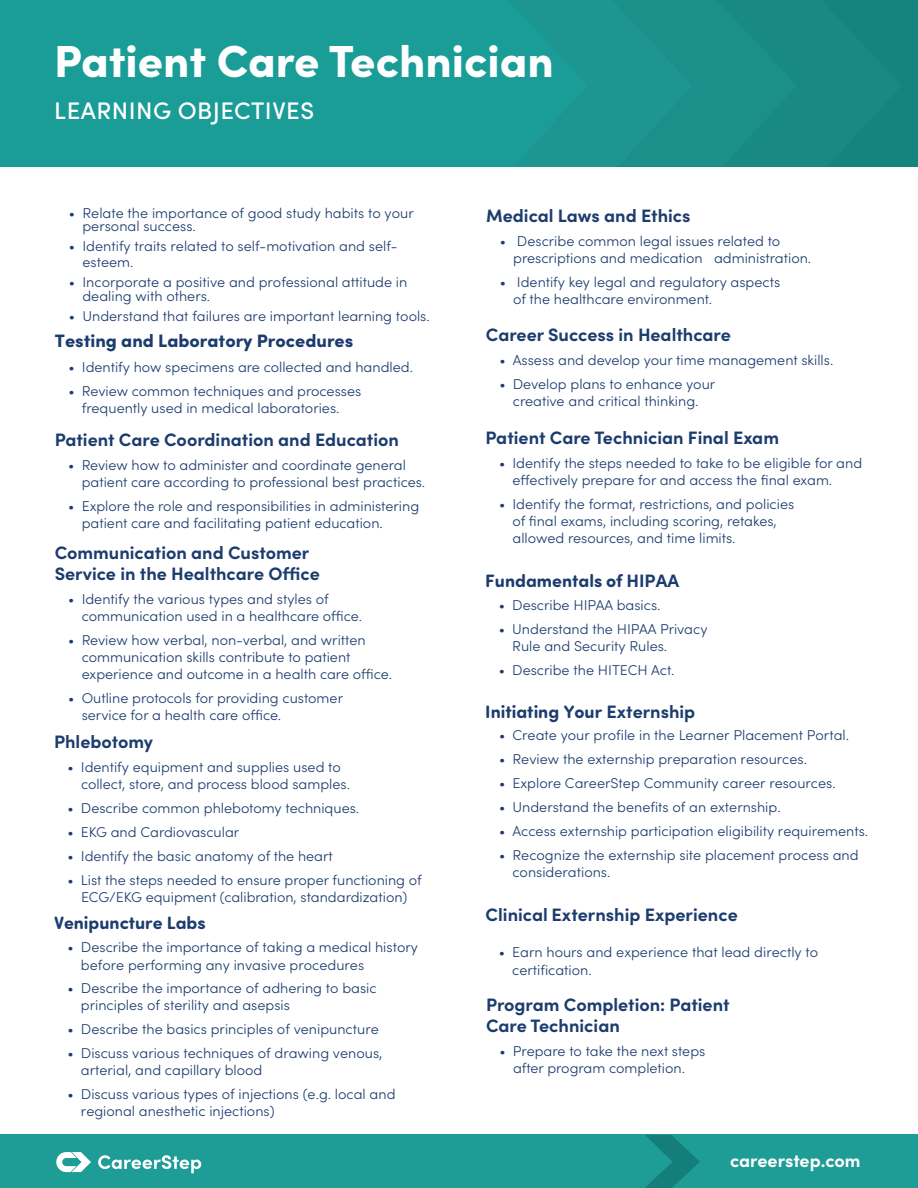
<style>
.page{position:relative;width:918px;height:1188px;background:#fff}
.page>*{position:absolute;margin:0;border:0;box-sizing:border-box;transform-origin:0 0}
.t1{font:900 45px "Sofia Pro";color:#fff}
.t2{font:500 24px "Sofia Pro";letter-spacing:.02em;color:#fff}
.t3{font:700 18px/21.6px "Sofia Pro";color:#1c3c6e}
.t4{font:700 18px "Sofia Pro Soft";color:#1c3c6e}
.t5{font:900 18px "Sofia Pro";color:#1c3c6e}
.t6{font:700 18px "Sofia Pro";letter-spacing:-.005em;color:#fff}
.t7{font:300 14.25px/17.1px "Sofia Pro";color:#1c3c6e}
.s1{font-family:"Sofia Pro"}
</style>
<div class="page">
<div style="left:797px;top:0;width:105px;height:167px;background:#198984"></div>
<div style="left:692px;top:0;width:105px;height:167px;background:#1b908a"></div>
<div style="left:588px;top:0;width:104px;height:167px;background:#1d9590"></div>
<div style="left:0;top:0;width:588px;height:167px;background:#1a9c97"></div>
<div style="left:0;top:1135px;width:918px;height:53px;background:#1e9c96"></div>
<svg style="left:645px;top:1135px;width:55px;height:53px"></svg>
<svg style="left:56px;top:1152px;width:35px;height:20px"></svg>
<svg style="left:98px;top:1155px;width:103px;height:18px"></svg>
<h1 class="t1" style="left:54px;top:26px;width:501px">Patient Care Technician</h1>
<h2 class="t2" style="left:54px;top:93px;width:261px">LEARNING OBJECTIVES</h2>
<p class="t7" style="left:82px;top:206px;width:333px;line-height:13.4px;text-indent:-13px">• Relate the importance of good study habits to your personal success.</p>
<p class="t7" style="left:82px;top:238px;width:317px;line-height:15.8px;text-indent:-13px">• Identify traits related to self-motivation and self&shy;esteem.</p>
<p class="t7" style="left:82px;top:275px;width:326px;line-height:13.4px;text-indent:-13px">• Incorporate a positive and professional attitude in dealing with others.</p>
<p class="t7" style="left:69px;top:306px;width:362px">• Understand that failures are important learning tools.</p>
<p class="t5" style="left:55px;top:330px;width:300px">Testing and Laboratory Procedures</p>
<p class="t7" style="left:68px;top:358px;width:346px">• Identify how specimens are collected and handled.</p>
<p class="t7" style="left:68px;top:382px;width:294px;text-align:center">• Review common techniques and processes frequently used in medical laboratories.</p>
<p class="t3" style="left:55px;top:428px;width:346px">Patient Care Coordination and Education</p>
<p class="t7" style="left:82px;top:456px;width:345px;text-indent:-14px">• Review how to administer and coordinate general patient care according to professional best practices.</p>
<p class="t7" style="left:82px;top:497px;width:339px;text-indent:-14px">• Explore the role and responsibilities in administering patient care and facilitating patient education.</p>
<p class="t3" style="left:55px;top:540px;width:267px">Communication and Customer<br>Service in the Healthcare Office</p>
<p class="t7" style="left:82px;top:590px;width:282px;text-indent:-14px">• Identify the various types and styles of communication used in a healthcare office.</p>
<p class="t7" style="left:82px;top:631px;width:312px;text-indent:-14px">• Review how verbal, non-verbal, and written communication skills contribute to patient experience and outcome in a health care office.</p>
<p class="t7" style="left:82px;top:689px;width:263px;text-indent:-14px">• Outline protocols for providing customer service for a health care office.</p>
<p class="t3" style="left:54px;top:730px;width:101px">Phlebotomy</p>
<p class="t7" style="left:81px;top:758px;width:271px;text-indent:-14px">• Identify equipment and supplies used to collect, store, and process blood samples.</p>
<p class="t7" style="left:67px;top:799px;width:293px">• Describe common phlebotomy techniques.</p>
<p class="t7" style="left:67px;top:823px;width:173px">• EKG and Cardiovascular</p>
<p class="t7" style="left:67px;top:846px;width:267px">• Identify the basic anatomy of the heart</p>
<p class="t7" style="left:67px;top:870px;width:356px;text-align:center">• List the steps needed to ensure proper functioning of<br>ECG/EKG equipment (calibration, standardization)</p>
<p class="t4" style="left:54px;top:912px;width:153px">Venipuncture Labs</p>
<p class="t7" style="left:81px;top:938px;width:339px;text-indent:-13px">• Describe the importance of taking a medical history before performing any invasive procedures</p>
<p class="t7" style="left:81px;top:979px;width:297px;text-indent:-13px">• Describe the importance of adhering to basic principles of sterility and asepsis</p>
<p class="t7" style="left:68px;top:1020px;width:313px">• Describe the basics principles of venipuncture</p>
<p class="t7" style="left:81px;top:1044px;width:303px;text-indent:-13px">• Discuss various techniques of drawing venous, arterial, and capillary blood</p>
<p class="t7" style="left:81px;top:1085px;width:316px;text-indent:-13px">• Discuss various types of injections (e.g. local and regional anesthetic injections)</p>
<p class="t3" style="left:486px;top:203px;width:206px">Medical Laws and Ethics</p>
<p class="t7" style="left:513px;top:232px;width:300px;text-indent:-14px">• Describe common legal issues related to prescriptions and medication administration.</p>
<p class="t7" style="left:513px;top:272px;width:268px;text-indent:-14px">• Identify key legal and regulatory aspects of the healthcare environment.</p>
<p class="t3" style="left:486px;top:323px;width:247px">Career Success in Healthcare</p>
<p class="t7" style="left:499px;top:351px;width:335px">• Assess and develop your time management skills.</p>
<p class="t7" style="left:499px;top:375px;width:217px;text-align:center">• Develop plans to enhance your creative and critical thinking.</p>
<p class="t3" style="left:486px;top:425px;width:295px">Patient Care Technician Final Exam</p>
<p class="t7" style="left:513px;top:453px;width:351px;text-indent:-14px">• Identify the steps needed to take to be eligible for and effectively prepare for and access the final exam.</p>
<p class="t7" style="left:513px;top:494px;width:283px;text-indent:-14px">• Identify the format, restrictions, and policies of final exams, including scoring, retakes, allowed resources, and time limits.</p>
<p class="t4" style="left:485px;top:570px;width:195px">Fundamentals of <span class="s1">HIPAA</span></p>
<p class="t7" style="left:499px;top:596px;width:163px">• Describe HIPAA basics.</p>
<p class="t7" style="left:512px;top:620px;width:197px;text-indent:-14px">• Understand the HIPAA Privacy<br>Rule and Security Rules.</p>
<p class="t7" style="left:499px;top:661px;width:177px">• Describe the HITECH Act.</p>
<p class="t4" style="left:485px;top:701px;width:212px">Initiating Your <span class="s1">Externship</span></p>
<p class="t7" style="left:499px;top:726px;width:352px">• Create your profile in the Learner Placement Portal.</p>
<p class="t7" style="left:499px;top:750px;width:310px">• Review the externship preparation resources.</p>
<p class="t7" style="left:499px;top:774px;width:338px">• Explore CareerStep Community career resources.</p>
<p class="t7" style="left:499px;top:798px;width:283px">• Understand the benefits of an externship.</p>
<p class="t7" style="left:499px;top:821px;width:371px">• Access externship participation eligibility requirements.</p>
<p class="t7" style="left:512px;top:845px;width:348px;text-indent:-13px">• Recognize the externship site placement process and considerations.</p>
<p class="t3" style="left:486px;top:903px;width:254px">Clinical Externship Experience</p>
<p class="t7" style="left:512px;top:942px;width:307px;line-height:18.3px;text-indent:-13px">• Earn hours and experience that lead directly to certification.</p>
<p class="t3" style="left:486px;top:992px;width:245px">Program Completion: Patient<br>Care Technician</p>
<p class="t7" style="left:500px;top:1042px;width:207px;text-align:center">• Prepare to take the next steps after program completion.</p>
<p class="t6" style="left:730px;top:1147px;width:132px">careerstep.com</p>
</div>
